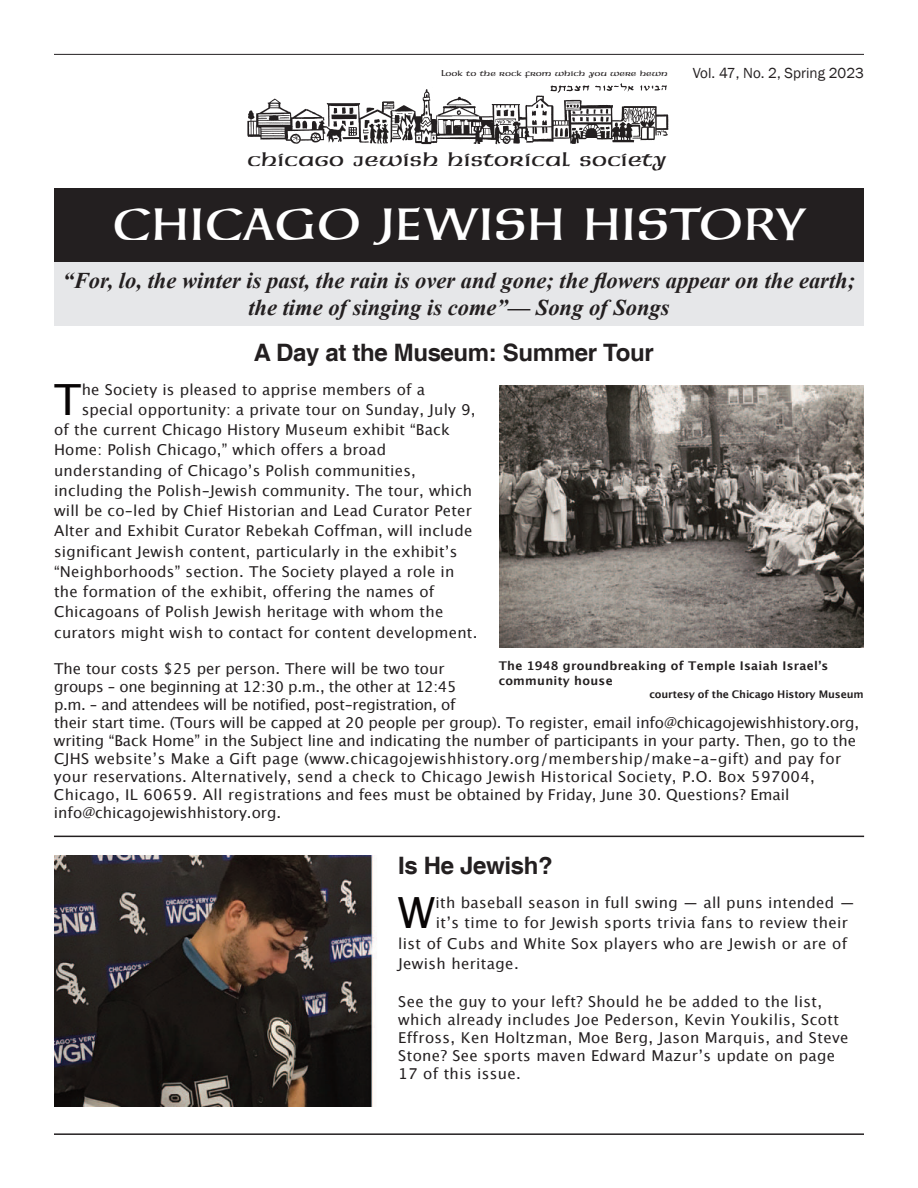
<style>
.page{position:relative;width:918px;height:1188px;background:#fff}
.page>*{position:absolute;margin:0;border:0;box-sizing:border-box;transform-origin:0 0}
.t1{font:45px "Neue Hammer Unziale 2";color:#fff}
.t2{font:43.05px "Lucida Grande";color:#080505}
.t3{font:700 24px "Helvetica";letter-spacing:-.015em;color:#231f20}
.t4{font:italic 700 22.5px/27px "Times New Roman";color:#231f20;text-align:center}
.t5{font:21.3px "Neue Hammer Unziale 2";color:#231f20}
.t6{font:15px/18px "Lucida Grande";letter-spacing:.015em;color:#231f20}
.t7{font:15px "Franklin Gothic";color:#231f20}
.t8{font:700 12px/14.4px "Lucida Grande";letter-spacing:.025em;color:#231f20}
.t9{font:700 10.5px "Lucida Grande";letter-spacing:-.015em;color:#231f20}
.t10{font:8.4px "Neue Hammer Unziale 2";color:#231f20}
</style>
<div class="page">
<img style="left:500px;top:385px;width:364px;height:262px">
<img style="left:54px;top:856px;width:320px;height:250px">
<hr style="left:54px;top:836px;width:810px;height:1px;background:#231f20">
<div style="left:54px;top:261px;width:810px;height:65px;background:#e6e7e9"></div>
<img style="left:247px;top:89px;width:422px;height:56px">
<img style="left:548px;top:83px;width:121px;height:10px">
<div style="left:54px;top:188px;width:810px;height:73px;background:#231f20"></div>
<hr style="left:54px;top:54px;width:810px;height:1px;background:#231f20">
<hr style="left:54px;top:1134px;width:810px;height:1px;background:#231f20">
<p class="t10" style="left:441px;top:69px;width:228px">Look to the rock from which you were hewn</p>
<p class="t7" style="left:693px;top:64px;width:173px">Vol. 47, No. 2, Spring 2023</p>
<p class="t5" style="left:247px;top:147px;width:421px">chicago jewish historical society</p>
<p class="t1" style="left:112px;top:199px;width:695px">CHICAGO JEWISH HISTORY</p>
<p class="t4" style="left:63px;top:266px;width:794px">“For, lo, the winter is past, the rain is over and gone; the flowers appear on the earth; the time of singing is come”— Song of Songs</p>
<p class="t3" style="left:254px;top:338px;width:401px">A Day at the Museum: Summer Tour</p>
<p class="t2" style="left:54px;top:370px;width:29px">T</p>
<p class="t6" style="left:82px;top:381px;width:345px">he Society is pleased to apprise members of a</p>
<p class="t6" style="left:82px;top:401px;width:395px">special opportunity: a private tour on Sunday, July 9,</p>
<p class="t6" style="left:54px;top:421px;width:397px">of the current Chicago History Museum exhibit “Back</p>
<p class="t6" style="left:54px;top:442px;width:334px">Home: Polish Chicago,” which offers a broad</p>
<p class="t6" style="left:54px;top:462px;width:363px">understanding of Chicago’s Polish communities,</p>
<p class="t6" style="left:54px;top:482px;width:420px">including the Polish-Jewish community. The tour, which</p>
<p class="t6" style="left:54px;top:502px;width:419px">will be co-led by Chief Historian and Lead Curator Peter</p>
<p class="t6" style="left:54px;top:523px;width:420px">Alter and Exhibit Curator Rebekah Coffman, will include</p>
<p class="t6" style="left:54px;top:543px;width:405px">significant Jewish content, particularly in the exhibit’s</p>
<p class="t6" style="left:54px;top:563px;width:402px">“Neighborhoods” section. The Society played a role in</p>
<p class="t6" style="left:54px;top:583px;width:382px">the formation of the exhibit, offering the names of</p>
<p class="t6" style="left:54px;top:604px;width:391px">Chicagoans of Polish Jewish heritage with whom the</p>
<p class="t6" style="left:54px;top:624px;width:425px">curators might wish to contact for content development.</p>
<p class="t6" style="left:54px;top:660px;width:807px">The tour costs $25 per person. There will be two tour<br>groups – one beginning at 12:30 p.m., the other at 12:45<br>p.m. – and attendees will be notified, post-registration, of<br>their start time. (Tours will be capped at 20 people per group). To register, email info@chicagojewishhistory.org, writing “Back Home” in the Subject line and indicating the number of participants in your party. Then, go to the CJHS website’s Make a Gift page (www.chicagojewishhistory.org/membership/make-a-gift) and pay for your reservations. Alternatively, send a check to Chicago Jewish Historical Society, P.O. Box 597004, Chicago, IL 60659. All registrations and fees must be obtained by Friday, June 30. Questions? Email info@chicagojewishhistory.org.</p>
<p class="t8" style="left:499px;top:659px;width:331px">The 1948 groundbreaking of Temple Isaiah Israel’s community house</p>
<p class="t9" style="left:650px;top:687px;width:216px">courtesy of the Chicago History Museum</p>
<p class="t3" style="left:398px;top:851px;width:156px">Is He Jewish?</p>
<p class="t2" style="left:398px;top:884px;width:38px">W</p>
<p class="t6" style="left:436px;top:894px;width:421px">ith baseball season in full swing — all puns intended —</p>
<p class="t6" style="left:436px;top:915px;width:414px">it’s time to for Jewish sports trivia fans to review their</p>
<p class="t6" style="left:398px;top:935px;width:450px">list of Cubs and White Sox players who are Jewish or are of</p>
<p class="t6" style="left:398px;top:955px;width:122px">Jewish heritage.</p>
<p class="t6" style="left:398px;top:993px;width:452px">See the guy to your left? Should he be added to the list, which already includes Joe Pederson, Kevin Youkilis, Scott Effross, Ken Holtzman, Moe Berg, Jason Marquis, and Steve Stone? See sports maven Edward Mazur’s update on page 17 of this issue.</p>
</div>
